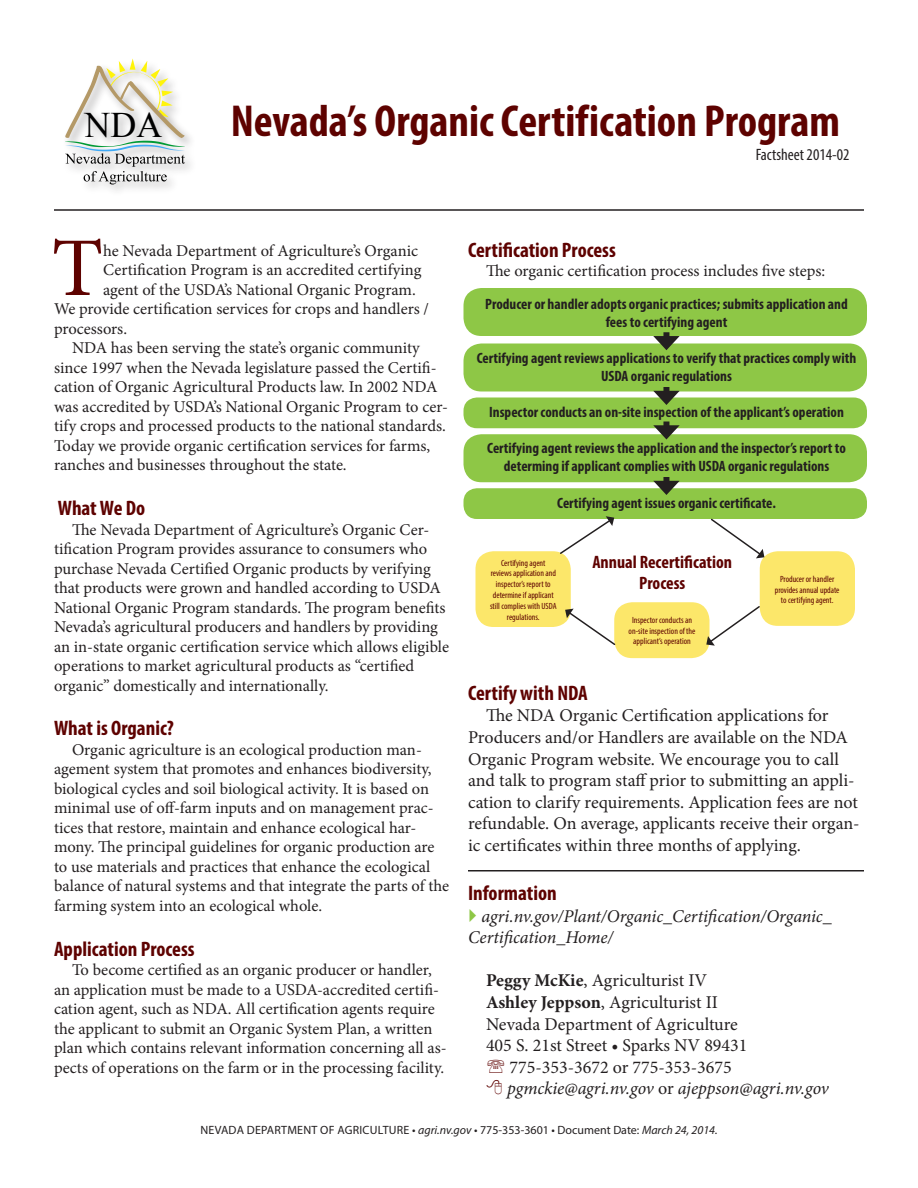
<style>
.page{position:relative;width:918px;height:1188px;background:#fff}
.page>*{position:absolute;margin:0;border:0;box-sizing:border-box;transform-origin:0 0}
.t1{font:83.4px "Minion Pro";color:#5e0200}
.t2{font:700 condensed 45px "Myriad Pro";color:#5e0200}
.t3{font:35.85px "Times New Roman";color:#000}
.t4{font:700 condensed 21px "Myriad Pro";color:#5e0200}
.t5{font:18px/21.6px "Minion Pro";color:#231f20}
.t6{font:italic 18px/21.6px "Minion Pro";letter-spacing:-.005em;color:#231f20}
.t7{font:700 condensed 18px/21.6px "Myriad Pro";color:#5e0200;text-align:center}
.t8{font:16.5px/19.5px "Minion Pro";color:#231f20}
.t9{font:condensed 16.5px "Myriad Pro";color:#231f20}
.t10{font:700 condensed 15px/18px "Myriad Pro";color:#231f20;text-align:center}
.t11{font:12px "Myriad Pro";letter-spacing:.005em;color:#231f20}
.t12{font:condensed 9px/10.8px "Myriad Pro";color:#5e0200;text-align:center}
.s1{font-weight:700}
.s2{font-style:normal}
.s3{font-weight:700;font-stretch:condensed}
.s4{font-style:italic}
</style>
<div class="page">
<div style="left:62px;top:56px;width:134px;height:141px;background:#231f20;opacity:.37"></div>
<svg style="left:65px;top:58px;width:120px;height:127px"></svg>
<hr style="left:54px;top:209px;width:810px;height:2px;background:#231f20">
<hr style="left:468px;top:870px;width:396px;height:2px;background:#231f20">
<div style="left:464px;top:288px;width:403px;height:48px;background:#8ec746;border-radius:18px"></div>
<div style="left:464px;top:434px;width:403px;height:48px;background:#8ec746;border-radius:18px"></div>
<div style="left:464px;top:344px;width:403px;height:48px;background:#8ec746;border-radius:18px"></div>
<div style="left:464px;top:398px;width:403px;height:30px;background:#8ec746;border-radius:14px"></div>
<div style="left:464px;top:488px;width:403px;height:31px;background:#8ec746;border-radius:14px"></div>
<div style="left:663px;top:332px;width:6px;height:9px;background:#231f20"></div>
<svg style="left:653px;top:336px;width:27px;height:14px"></svg>
<div style="left:663px;top:387px;width:6px;height:9px;background:#231f20"></div>
<svg style="left:653px;top:391px;width:27px;height:14px"></svg>
<div style="left:663px;top:422px;width:6px;height:9px;background:#231f20"></div>
<svg style="left:653px;top:425px;width:27px;height:15px"></svg>
<div style="left:663px;top:477px;width:6px;height:9px;background:#231f20"></div>
<svg style="left:653px;top:481px;width:27px;height:14px"></svg>
<div style="left:760px;top:551px;width:95px;height:75px;background:#fce76a;border-radius:18px"></div>
<div style="left:614px;top:602px;width:96px;height:56px;background:#fce76a;border-radius:18px"></div>
<div style="left:476px;top:551px;width:95px;height:76px;background:#fce76a;border-radius:18px"></div>
<svg style="left:711px;top:518px;width:53px;height:40px"></svg>
<svg style="left:565px;top:609px;width:52px;height:37px"></svg>
<svg style="left:706px;top:605px;width:55px;height:41px"></svg>
<svg style="left:559px;top:516px;width:55px;height:39px"></svg>
<p class="t3" style="left:85px;top:101px;width:79px">NDA</p>
<p class="t2" style="left:231px;top:92px;width:611px">Nevada’s Organic Certification Program</p>
<p class="t9" style="left:756px;top:144px;width:95px">Factsheet 2014-02</p>
<p class="t1" style="left:52px;top:213px;width:53px">T</p>
<p class="t8" style="left:103px;top:241px;width:316px">he Nevada Department of Agriculture’s Organic</p>
<p class="t8" style="left:103px;top:261px;width:320px">Certification Program is an accredited certifying</p>
<p class="t8" style="left:103px;top:280px;width:314px">agent of the USDA’s National Organic Program.</p>
<p class="t8" style="left:54px;top:300px;width:377px">We provide certification services for crops and handlers /</p>
<p class="t8" style="left:54px;top:319px;width:75px">processors.</p>
<p class="t8" style="left:54px;top:339px;width:396px;text-indent:18px">NDA has been serving the state’s organic community since 1997 when the Nevada legislature passed the Certifi&shy;cation of Organic Agricultural Products law. In 2002 NDA was accredited by USDA’s National Organic Program to cer&shy;tify crops and processed products to the national standards.<br>Today we provide organic certification services for farms, ranches and businesses throughout the state.</p>
<p class="t4" style="left:58px;top:495px;width:89px">What We Do</p>
<p class="t8" style="left:54px;top:520px;width:397px;text-indent:18px">The Nevada Department of Agriculture’s Organic Cer&shy;tification Program provides assurance to consumers who purchase Nevada Certified Organic products by verifying that products were grown and handled according to USDA National Organic Program standards. The program benefits Nevada’s agricultural producers and handlers by providing an in-state organic certification service which allows eligible operations to market agricultural products as “certified organic” domestically and internationally.</p>
<p class="t4" style="left:54px;top:715px;width:121px">What is Organic?</p>
<p class="t8" style="left:54px;top:740px;width:397px;text-indent:18px">Organic agriculture is an ecological production man&shy;agement system that promotes and enhances biodiversity, biological cycles and soil biological activity. It is based on minimal use of off-farm inputs and on management prac&shy;tices that restore, maintain and enhance ecological har&shy;mony. The principal guidelines for organic production are to use materials and practices that enhance the ecological balance of natural systems and that integrate the parts of the farming system into an ecological whole.</p>
<p class="t4" style="left:54px;top:935px;width:142px">Application Process</p>
<p class="t8" style="left:54px;top:960px;width:394px;text-indent:18px">To become certified as an organic producer or handler, an application must be made to a USDA-accredited certifi&shy;cation agent, such as NDA. All certification agents require the applicant to submit an Organic System Plan, a written plan which contains relevant information concerning all as&shy;pects of operations on the farm or in the processing facility.</p>
<p class="t4" style="left:468px;top:236px;width:149px">Certification Process</p>
<p class="t8" style="left:486px;top:261px;width:341px">The organic certification process includes five steps:</p>
<p class="t10" style="left:485px;top:294px;width:364px">Producer or handler adopts organic practices; submits application and fees to certifying agent</p>
<p class="t10" style="left:477px;top:348px;width:381px">Certifying agent reviews applications to verify that practices comply with<br>USDA organic regulations</p>
<p class="t10" style="left:489px;top:402px;width:356px">Inspector conducts an on-site inspection of the applicant’s operation</p>
<p class="t10" style="left:487px;top:438px;width:360px">Certifying agent reviews the application and the inspector’s report to determing if applicant complies with USDA organic regulations</p>
<p class="t10" style="left:557px;top:494px;width:220px">Certifying agent issues organic certificate.</p>
<p class="t12" style="left:490px;top:557px;width:68px">Certifying agent reviews application and inspector’s report to determine if applicant still complies with USDA regulations.</p>
<p class="t7" style="left:592px;top:551px;width:141px">Annual Recertification<br>Process</p>
<p class="t12" style="left:629px;top:614px;width:68px">Inspector conducts an on-site inspection of the applicant’s operation</p>
<p class="t12" style="left:775px;top:573px;width:66px">Producer or handler provides annual update to certifying agent.</p>
<p class="t4" style="left:468px;top:680px;width:121px">Certify with NDA</p>
<p class="t5" style="left:468px;top:705px;width:393px;text-indent:18px">The NDA Organic Certification applications for Producers and/or Handlers are available on the NDA Organic Program website. We encourage you to call and talk to program staff prior to submitting an appli&shy;cation to clarify requirements. Application fees are not refundable. On average, applicants receive their organ&shy;ic certificates within three months of applying.</p>
<p class="t4" style="left:468px;top:880px;width:90px">Information</p>
<p class="t6" style="left:468px;top:905px;width:365px;text-indent:14px">agri.nv.gov/Plant/Organic_Certification/Organic_<br>Certification_Home/</p>
<p class="t5" style="left:486px;top:970px;width:223px"><span class="s1">Peggy McKie</span>, Agriculturist IV</p>
<p class="t5" style="left:486px;top:992px;width:233px"><span class="s1">Ashley Jeppson</span>, Agriculturist II</p>
<p class="t5" style="left:486px;top:1013px;width:253px">Nevada Department of Agriculture</p>
<p class="t5" style="left:486px;top:1035px;width:263px">405 S. 21st Street • Sparks NV 89431</p>
<p class="t5" style="left:510px;top:1056px;width:224px">775-353-3672 or 775-353-3675</p>
<p class="t6" style="left:507px;top:1078px;width:323px">pgmckie@agri.nv.gov <span class="s2">or</span> ajeppson@agri.nv.gov</p>
<p class="t11" style="left:200px;top:1123px;width:519px">NEVADA DEPARTMENT OF AGRICULTURE <span class="s3">•</span> <span class="s4">agri.nv.gov</span> <span class="s3">•</span> 775-353-3601 <span class="s3">•</span> Document Date: <span class="s4">March 24, 2014.</span></p>
</div>
